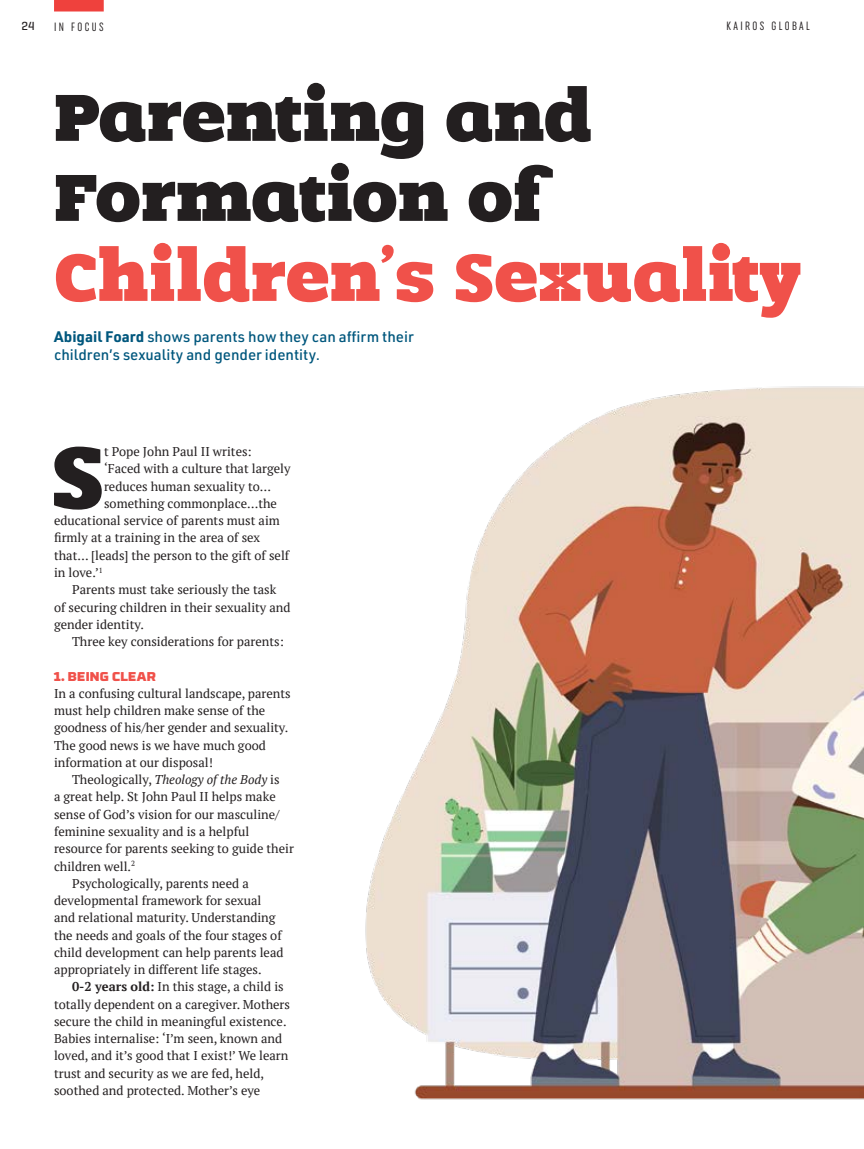
<style>
.page{position:relative;width:864px;height:1149px;background:#fff}
.page>*{position:absolute;margin:0;border:0;box-sizing:border-box;transform-origin:0 0}
.t1{font:93.6px "Romeral";color:#231f20}
.t2{font:71.7px/79.9px "Romeral";color:#231f20}
.t3{font:71.7px "Romeral";color:#f0514a}
.t4{font:500 15px/18px "URWDIN";color:#00577d}
.t5{font:12.75px/17.2px "PT Serif";color:#231f20}
.t6{font:italic 12.75px "PT Serif";color:#231f20}
.t7{font:900 12.75px "RB No 3.1";letter-spacing:.02em;color:#f0514a}
.t8{font:extra-condensed 12px "Uniform";letter-spacing:.2em;color:#231f20}
.t9{font:500 12px "Geogrotesque";color:#231f20}
.s1{font-weight:700}
.s2{font-style:normal}
</style>
<div class="page">
<img style="left:365px;top:386px;width:498px;height:714px">
<div style="left:54px;top:0;width:50px;height:11px;background:#ef413d"></div>
<p class="t9" style="left:21px;top:19px;width:15px">24</p>
<p class="t8" style="left:726px;top:19px;width:85px">KAIROS GLOBAL</p>
<p class="t8" style="left:54px;top:20px;width:51px">IN FOCUS</p>
<h2 class="t2" style="left:54px;top:77px;width:539px">Parenting and<br>Formation of</h2>
<h2 class="t3" style="left:54px;top:235px;width:747px">Children’s Sexuality</h2>
<p class="t4" style="left:54px;top:327px;width:361px"><span class="s1">Abigail Foard</span> shows parents how they can affirm their children’s sexuality and gender identity.</p>
<h1 class="t1" style="left:52px;top:422px;width:54px">S</h1>
<p class="t5" style="left:104px;top:443px;width:149px">t Pope John Paul II writes:</p>
<p class="t5" style="left:104px;top:460px;width:188px">‘Faced with a culture that largely</p>
<p class="t5" style="left:104px;top:477px;width:168px">reduces human sexuality to…</p>
<p class="t5" style="left:104px;top:494px;width:174px">something commonplace…the</p>
<p class="t5" style="left:54px;top:512px;width:227px">educational service of parents must aim</p>
<p class="t5" style="left:54px;top:529px;width:208px">firmly at a training in the area of sex</p>
<p class="t5" style="left:54px;top:546px;width:236px">that… [leads] the person to the gift of self</p>
<p class="t5" style="left:54px;top:563px;width:50px">in love.’<sup>1</sup></p>
<p class="t5" style="left:72px;top:581px;width:206px">Parents must take seriously the task</p>
<p class="t5" style="left:54px;top:598px;width:238px">of securing children in their sexuality and</p>
<p class="t5" style="left:54px;top:615px;width:91px">gender identity.</p>
<p class="t5" style="left:72px;top:632px;width:213px">Three key considerations for parents:</p>
<p class="t7" style="left:54px;top:665px;width:103px">1. BEING CLEAR</p>
<p class="t5" style="left:54px;top:684px;width:238px">In a confusing cultural landscape, parents must help children make sense of the goodness of his/her gender and sexuality.<br>The good news is we have much good information at our disposal!</p>
<p class="t6" style="left:72px;top:771px;width:209px"><span class="s2">Theologically,</span> Theology of the Body <span class="s2">is</span></p>
<p class="t5" style="left:54px;top:788px;width:223px">a great help. St John Paul II helps make</p>
<p class="t5" style="left:54px;top:805px;width:227px">sense of God’s vision for our masculine/</p>
<p class="t5" style="left:54px;top:822px;width:197px">feminine sexuality and is a helpful</p>
<p class="t5" style="left:54px;top:839px;width:241px">resource for parents seeking to guide their</p>
<p class="t5" style="left:54px;top:857px;width:83px">children well.<sup>2</sup></p>
<p class="t5" style="left:72px;top:874px;width:178px">Psychologically, parents need a</p>
<p class="t5" style="left:54px;top:891px;width:209px">developmental framework for sexual</p>
<p class="t5" style="left:54px;top:908px;width:223px">and relational maturity. Understanding</p>
<p class="t5" style="left:54px;top:926px;width:229px">the needs and goals of the four stages of</p>
<p class="t5" style="left:54px;top:943px;width:231px">child development can help parents lead</p>
<p class="t5" style="left:54px;top:960px;width:209px">appropriately in different life stages.</p>
<p class="t5" style="left:72px;top:977px;width:213px"><span class="s1">0-2 years old:</span> In this stage, a child is</p>
<p class="t5" style="left:54px;top:995px;width:237px">totally dependent on a caregiver. Mothers</p>
<p class="t5" style="left:54px;top:1012px;width:234px">secure the child in meaningful existence.</p>
<p class="t5" style="left:54px;top:1029px;width:229px">Babies internalise: ‘I’m seen, known and</p>
<p class="t5" style="left:54px;top:1046px;width:236px">loved, and it’s good that I exist!’ We learn</p>
<p class="t5" style="left:54px;top:1064px;width:211px">trust and security as we are fed, held,</p>
<p class="t5" style="left:54px;top:1081px;width:208px">soothed and protected. Mother’s eye</p>
</div>
